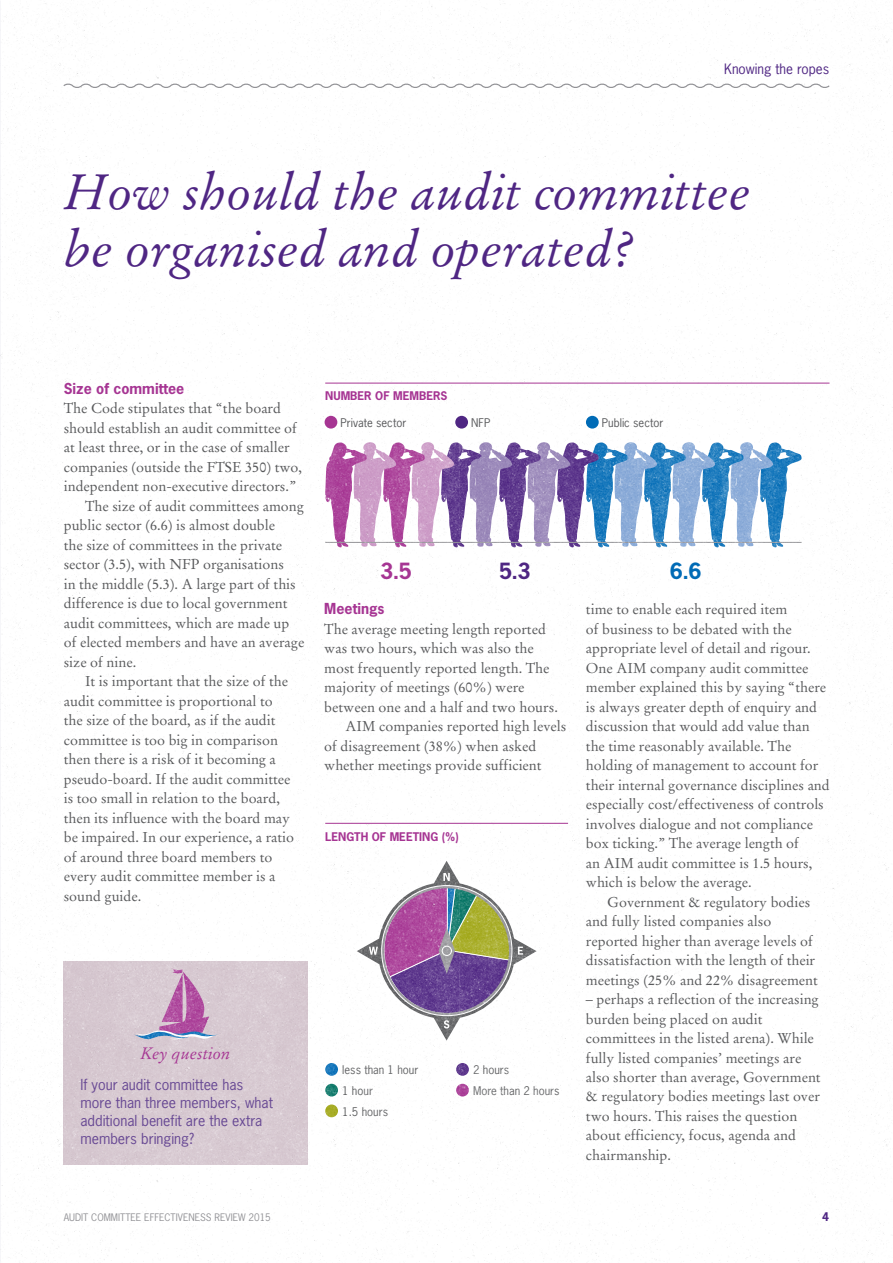
<style>
.page{position:relative;width:893px;height:1263px;background:#fff}
.page>*{position:absolute;margin:0;border:0;box-sizing:border-box;transform-origin:0 0}
.t1{font:italic 49.5px/57px "Stempel Garamond LT Std";color:#4f2683}
.t2{font:700 21px "News Gothic Std";color:#a63593}
.t3{font:700 21px "News Gothic Std";color:#4f2683}
.t4{font:700 21px "News Gothic Std";color:#006bb6}
.t5{font:italic 16.5px "Stempel Garamond LT Std";color:#a63593}
.t6{font:14.25px/19.5px "Stempel Garamond LT Std";color:#58595b}
.t7{font:14.25px/18px "News Gothic Std";color:#684994}
.t8{font:700 14.25px "News Gothic Std";color:#a63593}
.t9{font:13.5px "News Gothic Std";color:#4f2683}
.t10{font:11.25px/20.7px "News Gothic Std";color:#58595b}
.t11{font:700 11.25px "News Gothic Std";color:#a63593}
.t12{font:700 11.25px "News Gothic Std";color:#4f2683}
.t13{font:9.75px "News Gothic Std";color:#919195}
</style>
<div class="page">
<img style="left:0;top:1px;width:893px;height:1262px">
<svg style="left:62px;top:82px;width:769px;height:8px"></svg>
<hr style="left:325px;top:383px;width:504px;height:1px;background:#a63593">
<hr style="left:325px;top:823px;width:243px;height:1px;background:#a63593">
<div style="left:325px;top:416px;width:12px;height:13px;background:#a63593;border-radius:50%"></div>
<div style="left:455px;top:416px;width:13px;height:13px;background:#4f2683;border-radius:50%"></div>
<div style="left:586px;top:416px;width:13px;height:13px;background:#006bb6;border-radius:50%"></div>
<p class="t9" style="left:724px;top:61px;width:107px">Knowing the ropes</p>
<h1 class="t1" style="left:64px;top:164px;width:689px">How should the audit committee be organised and operated?</h1>
<p class="t8" style="left:64px;top:379px;width:122px">Size of committee</p>
<p class="t6" style="left:64px;top:399px;width:219px">The Code stipulates that “the board</p>
<p class="t6" style="left:64px;top:418px;width:235px">should establish an audit committee of</p>
<p class="t6" style="left:64px;top:438px;width:227px">at least three, or in the case of smaller</p>
<p class="t6" style="left:64px;top:457px;width:240px">companies (outside the FTSE 350) two,</p>
<p class="t6" style="left:64px;top:477px;width:234px">independent non-executive directors.”</p>
<p class="t6" style="left:85px;top:496px;width:220px">The size of audit committees among</p>
<p class="t6" style="left:64px;top:516px;width:213px">public sector (6.6) is almost double</p>
<p class="t6" style="left:64px;top:535px;width:220px">the size of committees in the private</p>
<p class="t6" style="left:64px;top:555px;width:222px">sector (3.5), with NFP organisations</p>
<p class="t6" style="left:64px;top:574px;width:233px">in the middle (5.3). A large part of this</p>
<p class="t6" style="left:64px;top:594px;width:225px">difference is due to local government</p>
<p class="t6" style="left:64px;top:613px;width:227px">audit committees, which are made up</p>
<p class="t6" style="left:64px;top:633px;width:242px">of elected members and have an average</p>
<p class="t6" style="left:64px;top:652px;width:74px">size of nine.</p>
<p class="t6" style="left:85px;top:672px;width:205px">It is important that the size of the</p>
<p class="t6" style="left:64px;top:691px;width:211px">audit committee is proportional to</p>
<p class="t6" style="left:64px;top:711px;width:213px">the size of the board, as if the audit</p>
<p class="t6" style="left:64px;top:730px;width:216px">committee is too big in comparison</p>
<p class="t6" style="left:64px;top:750px;width:214px">then there is a risk of it becoming a</p>
<p class="t6" style="left:64px;top:769px;width:228px">pseudo-board. If the audit committee</p>
<p class="t6" style="left:64px;top:789px;width:218px">is too small in relation to the board,</p>
<p class="t6" style="left:64px;top:808px;width:228px">then its influence with the board may</p>
<p class="t6" style="left:64px;top:828px;width:232px">be impaired. In our experience, a ratio</p>
<p class="t6" style="left:64px;top:847px;width:210px">of around three board members to</p>
<p class="t6" style="left:64px;top:867px;width:213px">every audit committee member is a</p>
<p class="t6" style="left:64px;top:886px;width:79px">sound guide.</p>
<p class="t5" style="left:140px;top:1043px;width:91px">Key question</p>
<p class="t7" style="left:80px;top:1075px;width:194px">If your audit committee has more than three members, what additional benefit are the extra members bringing?</p>
<p class="t11" style="left:325px;top:389px;width:124px">NUMBER OF MEMBERS</p>
<p class="t10" style="left:341px;top:412px;width:67px">Private sector</p>
<p class="t10" style="left:471px;top:412px;width:21px">NFP</p>
<p class="t10" style="left:602px;top:412px;width:63px">Public sector</p>
<h2 class="t2" style="left:380px;top:557px;width:33px">3.5</h2>
<h2 class="t3" style="left:499px;top:557px;width:33px">5.3</h2>
<h2 class="t4" style="left:670px;top:557px;width:33px">6.6</h2>
<p class="t8" style="left:324px;top:599px;width:62px">Meetings</p>
<p class="t6" style="left:324px;top:619px;width:223px">The average meeting length reported</p>
<p class="t6" style="left:324px;top:638px;width:211px">was two hours, which was also the</p>
<p class="t6" style="left:324px;top:658px;width:227px">most frequently reported length. The</p>
<p class="t6" style="left:324px;top:677px;width:202px">majority of meetings (60%) were</p>
<p class="t6" style="left:324px;top:697px;width:235px">between one and a half and two hours.</p>
<p class="t6" style="left:346px;top:716px;width:222px">AIM companies reported high levels</p>
<p class="t6" style="left:324px;top:736px;width:214px">of disagreement (38%) when asked</p>
<p class="t6" style="left:324px;top:755px;width:219px">whether meetings provide sufficient</p>
<p class="t11" style="left:325px;top:829px;width:135px">LENGTH OF MEETING (%)</p>
<p class="t10" style="left:342px;top:1059px;width:78px">less than 1 hour<br>1 hour<br>1.5 hours</p>
<p class="t10" style="left:473px;top:1059px;width:88px">2 hours<br>More than 2 hours</p>
<p class="t6" style="left:586px;top:599px;width:245px">time to enable each required item<br>of business to be debated with the appropriate level of detail and rigour.<br>One AIM company audit committee member explained this by saying “there is always greater depth of enquiry and discussion that would add value than the time reasonably available. The holding of management to account for their internal governance disciplines and especially cost/effectiveness of controls involves dialogue and not compliance box ticking.” The average length of<br>an AIM audit committee is 1.5 hours, which is below the average.</p>
<p class="t6" style="left:586px;top:892px;width:233px;text-indent:21px">Government &amp; regulatory bodies and fully listed companies also reported higher than average levels of dissatisfaction with the length of their meetings (25% and 22% disagreement</p>
<p class="t6" style="left:586px;top:989px;width:236px">– perhaps a reflection of the increasing burden being placed on audit committees in the listed arena). While fully listed companies’ meetings are also shorter than average, Government &amp; regulatory bodies meetings last over two hours. This raises the question about efficiency, focus, agenda and chairmanship.</p>
<p class="t13" style="left:64px;top:1211px;width:209px">AUDIT COMMITTEE EFFECTIVENESS REVIEW 2015</p>
<p class="t12" style="left:822px;top:1209px;width:8px">4</p>
</div>
